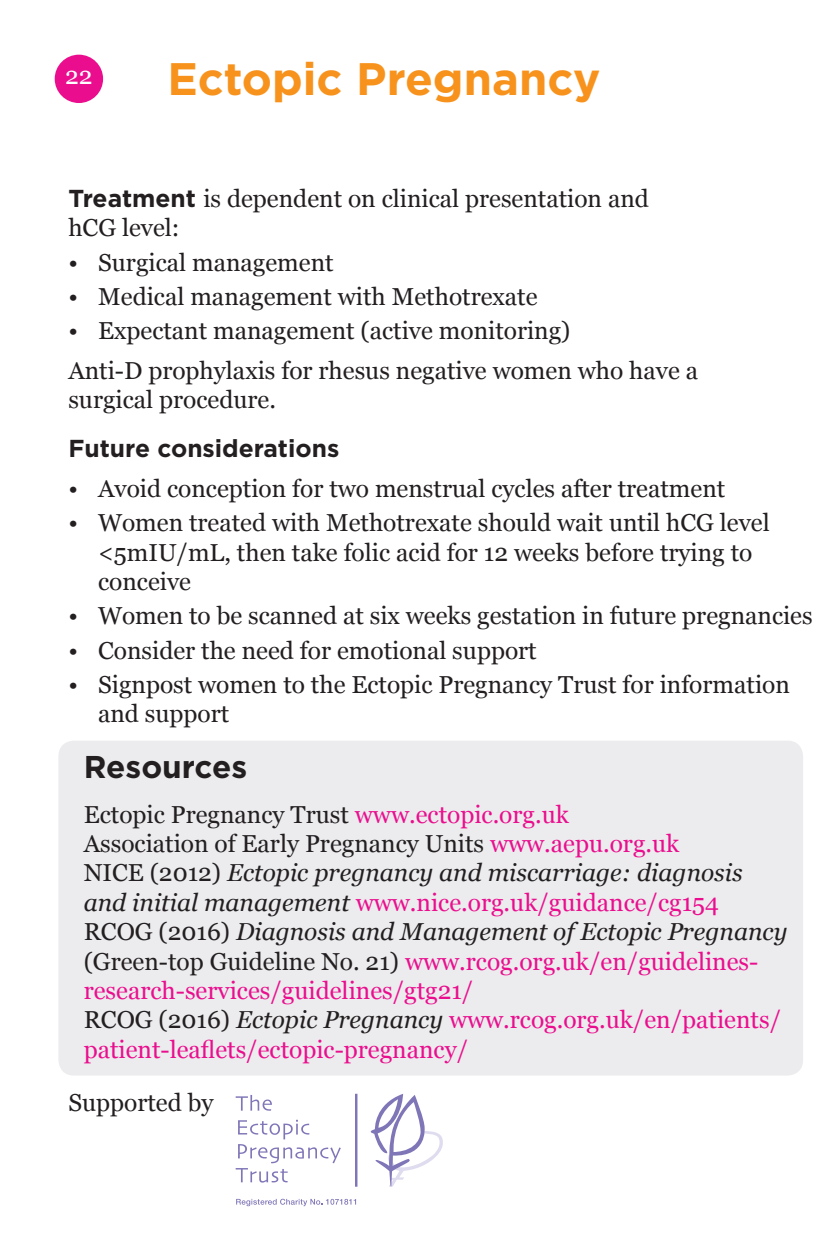
<style>
.page{position:relative;width:830px;height:1258px;background:#fff}
.page>*{position:absolute;margin:0;border:0;box-sizing:border-box;transform-origin:0 0}
.t1{font:700 45.5px "Gotham";color:#f7931d}
.t2{font:700 31.5px "Gotham";color:#231f20}
.t3{font:24.5px/29.4px "Georgia";color:#231f20}
.t4{font:24.5px/29.4px "Georgia";color:#ea0e8e}
.t5{font:700 24.5px "Gotham";color:#231f20}
.t6{font:24.5px "Georgia";color:#fff}
.s1{font-family:"Gotham";font-weight:700}
.s2{color:#231f20}
.s3{font-style:italic;color:#231f20}
</style>
<div class="page">
<div style="left:55px;top:55px;width:48px;height:48px;background:#ea0e8e;border-radius:50%"></div>
<div style="left:58px;top:740px;width:744px;height:335px;background:#ececee;border-radius:16px"></div>
<svg style="left:235px;top:1095px;width:37px;height:15px"></svg>
<svg style="left:235px;top:1120px;width:106px;height:62px"></svg>
<svg style="left:370px;top:1094px;width:73px;height:93px"></svg>
<hr style="left:355px;top:1093px;width:2px;height:93px;background:#7f76b7">
<svg style="left:236px;top:1198px;width:120px;height:8px"></svg>
<p class="t6" style="left:65px;top:58px;width:29px">22</p>
<h1 class="t1" style="left:168px;top:48px;width:434px">Ectopic Pregnancy</h1>
<p class="t3" style="left:68px;top:183px;width:582px"><span class="s1">Treatment</span> is dependent on clinical presentation and hCG level:</p>
<p class="t3" style="left:68px;top:247px;width:267px">• Surgical management</p>
<p class="t3" style="left:68px;top:281px;width:470px">• Medical management with Methotrexate</p>
<p class="t3" style="left:68px;top:310px;width:631px;line-height:39.2px">• Expectant management (active monitoring)<br>Anti-D prophylaxis for rhesus negative women who have a</p>
<p class="t3" style="left:68px;top:384px;width:209px">surgical procedure.</p>
<p class="t5" style="left:68px;top:432px;width:272px">Future considerations</p>
<p class="t3" style="left:68px;top:473px;width:658px">• Avoid conception for two menstrual cycles after treatment</p>
<p class="t3" style="left:98px;top:507px;width:673px;text-indent:-30px">• Women treated with Methotrexate should wait until hCG level &lt;5mIU/mL, then take folic acid for 12 weeks before trying to conceive</p>
<p class="t3" style="left:68px;top:600px;width:745px">• Women to be scanned at six weeks gestation in future pregnancies</p>
<p class="t3" style="left:68px;top:634px;width:470px">• Consider the need for emotional support</p>
<p class="t3" style="left:98px;top:669px;width:693px;text-indent:-30px">• Signpost women to the Ectopic Pregnancy Trust for information and support</p>
<p class="t2" style="left:84px;top:746px;width:165px">Resources</p>
<p class="t4" style="left:84px;top:798px;width:705px"><span class="s2">Ectopic Pregnancy Trust</span> www.ectopic.org.uk<br><span class="s2">Association of Early Pregnancy Units</span> www.aepu.org.uk<br><span class="s2">NICE (2012)</span> <span class="s3">Ectopic pregnancy and miscarriage: diagnosis and initial management</span> www.nice.org.uk/guidance/cg154<br><span class="s2">RCOG (2016)</span> <span class="s3">Diagnosis and Management of Ectopic Pregnancy </span><span class="s2">(Green-top Guideline No. 21)</span> www.rcog.org.uk/en/guidelines&shy;research-services/guidelines/gtg21/<br><span class="s2">RCOG (2016)</span> <span class="s3">Ectopic Pregnancy</span> www.rcog.org.uk/en/patients/ patient-leaflets/ectopic-pregnancy/</p>
<p class="t3" style="left:68px;top:1086px;width:147px">Supported by</p>
</div>
